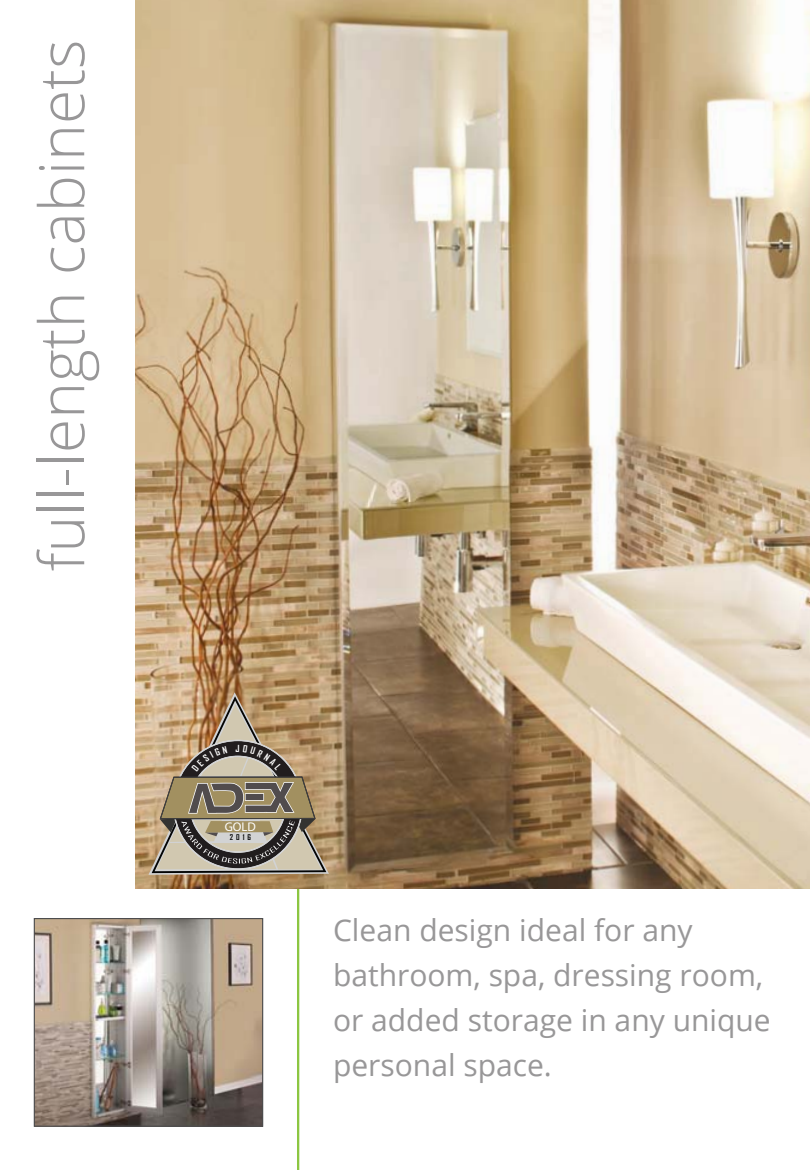
<style>
.page{position:relative;width:810px;height:1170px;background:#fff}
.page>*{position:absolute;margin:0;border:0;box-sizing:border-box;transform-origin:0 0}
.t1{font:300 62.5px "Open Sans";color:#989798}
.t2{font:30px/45px "Open Sans";color:#989798}
.t3{font:12.5px "Myriad Pro";color:#fff}
.t4{font:700 9.5px "Agency FB";color:#fff}
.t5{font:700 7.5px "Agency FB";color:#040505}
</style>
<div class="page">
<hr style="left:297px;top:782px;width:2px;height:388px;background:#8cc642">
<img style="left:135px;top:0;width:675px;height:888px">
<img style="left:36px;top:920px;width:225px;height:205px">
<div style="left:34px;top:918px;width:229px;height:209px;border:1px solid #4d4d4e"></div>
<svg style="left:149px;top:692px;width:180px;height:183px;background:#a18f74"></svg>
<h1 class="t1" style="left:17px;top:571px;width:533px;rotate:-90deg">full-length cabinets</h1>
<p class="t4" style="left:236px;top:743px;width:6px">J</p>
<p class="t3" style="left:225px;top:819px;width:33px">GOLD</p>
<p class="t5" style="left:230px;top:833px;width:23px">2016</p>
<p class="t2" style="left:333px;top:907px;width:439px">Clean design ideal for any bathroom, spa, dressing room, or added storage in any unique personal space.</p>
</div>
